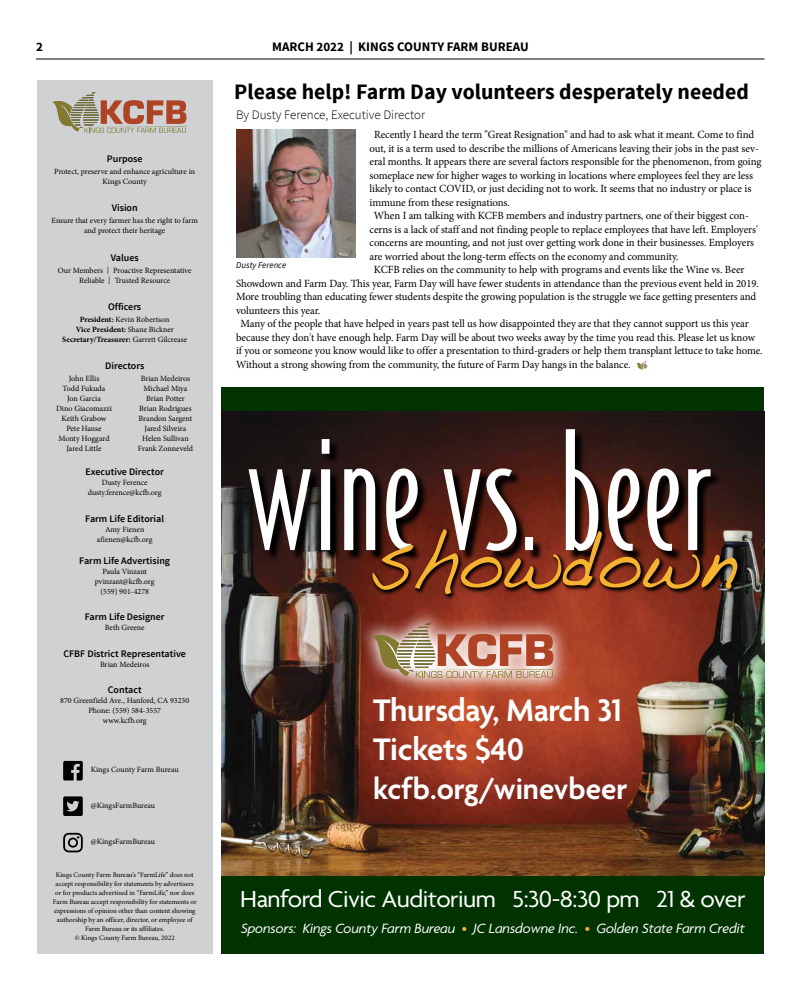
<style>
.page{position:relative;width:801px;height:990px;background:#fff}
.page>*{position:absolute;margin:0;border:0;box-sizing:border-box;transform-origin:0 0}
.t1{font:600 33.7px/39.2px "Agenda";letter-spacing:-.01em;color:#fff}
.t2{font:600 31.7px "Agenda";color:#fff}
.t3{font:25.1px "Agenda";letter-spacing:-.02em;color:#fff;scale:1.04 1}
.t4{font:700 22px "Source Sans Pro";color:#000}
.t5{font:italic 14.6px "Agenda";letter-spacing:-.01em;color:#fff}
.t6{font:700 13px "Source Sans Pro";color:#000}
.t7{font:300 13px "Source Sans Pro";color:#000}
.t8{font:11px "Minion Pro";letter-spacing:-.01em;color:#000}
.t9{font:600 10px "Source Sans Pro";color:#000}
.t10{font:italic 9px "Source Sans Pro";color:#000}
.t11{font:8px/10px "Minion Pro";color:#000;text-align:center}
.t12{font:700 8px/10px "Minion Pro";color:#000;text-align:center}
.t13{font:7px/9px "Minion Pro";letter-spacing:-.005em;color:#000;text-align:center}
.s1{font-family:"Source Sans Pro";font-weight:300;font-size:11px}
.s2{font-weight:400}
.s3{color:#f6b330}
</style>
<div class="page">
<hr style="left:36px;top:59px;width:728px;height:1px;background:#000">
<div style="left:37px;top:80px;width:175px;height:874px;background:#cfd1d2"></div>
<svg style="left:53px;top:92px;width:135px;height:41px"></svg>
<svg style="left:63px;top:761px;width:20px;height:20px"></svg>
<svg style="left:63px;top:796px;width:20px;height:20px"></svg>
<svg style="left:63px;top:833px;width:20px;height:19px"></svg>
<img style="left:236px;top:129px;width:120px;height:128px">
<svg style="left:637px;top:361px;width:10px;height:9px"></svg>
<div style="left:222px;top:387px;width:542px;height:567px;background:#030"></div>
<img style="left:222px;top:411px;width:542px;height:464px">
<svg style="left:250px;top:430px;width:472px;height:132px;background:#3b231f"></svg>
<svg style="left:249px;top:429px;width:462px;height:122px;background:#604b48"></svg>
<svg style="left:370px;top:527px;width:373px;height:73px;background:#7b392c"></svg>
<svg style="left:372px;top:529px;width:365px;height:65px;background:#834b2d"></svg>
<svg style="left:357px;top:606px;width:214px;height:89px;background:#a44a36"></svg>
<svg style="left:373px;top:623px;width:182px;height:55px;background:#c08e78"></svg>
<p class="t6" style="left:36px;top:38px;width:8px">2</p>
<p class="t6" style="left:272px;top:38px;width:258px">MARCH 2022 | KINGS COUNTY FARM BUREAU</p>
<p class="t9" style="left:107px;top:152px;width:37px">Purpose</p>
<p class="t11" style="left:54px;top:166px;width:143px">Protect, preserve and enhance agriculture in<br>Kings County</p>
<p class="t9" style="left:112px;top:202px;width:27px">Vision</p>
<p class="t11" style="left:51px;top:216px;width:148px">Ensure that every farmer has the right to farm and protect their heritage</p>
<p class="t9" style="left:111px;top:251px;width:29px">Values</p>
<p class="t11" style="left:58px;top:265px;width:135px">Our Members <span class="s1">I</span> Proactive Representative<br>Reliable <span class="s1">I</span> Trusted Resource</p>
<p class="t9" style="left:108px;top:301px;width:35px">Officers</p>
<p class="t12" style="left:62px;top:315px;width:126px">President: <span class="s2">Kevin Robertson<br></span>Vice President: <span class="s2">Shane Bickner<br></span>Secretary/Treasurer: <span class="s2">Garrett Gilcrease</span></p>
<p class="t9" style="left:105px;top:359px;width:41px">Directors</p>
<p class="t11" style="left:56px;top:373px;width:57px">John Ellis<br>Todd Fukuda<br>Jon Garcia<br>Dino Giacomazzi<br>Keith Grabow<br>Pete Hanse<br>Monty Hoggard<br>Jared Little</p>
<p class="t11" style="left:138px;top:373px;width:57px">Brian Medeiros<br>Michael Miya<br>Brian Potter<br>Brian Rodrigues<br>Brandon Sargent<br>Jared Silveira<br>Helen Sullivan<br>Frank Zonneveld</p>
<p class="t9" style="left:86px;top:466px;width:80px">Executive Director</p>
<p class="t11" style="left:88px;top:478px;width:75px">Dusty Ference dusty.ference@kcfb.org</p>
<p class="t9" style="left:85px;top:512px;width:80px">Farm Life Editorial</p>
<p class="t11" style="left:97px;top:524px;width:57px">Amy Fienen afienen@kcfb.org</p>
<p class="t9" style="left:79px;top:554px;width:92px">Farm Life Advertising</p>
<p class="t11" style="left:95px;top:566px;width:61px">Paula Vinzant pvinzant@kcfb.org (559) 901-4278</p>
<p class="t9" style="left:85px;top:611px;width:81px">Farm Life Designer</p>
<p class="t11" style="left:105px;top:623px;width:41px">Beth Greene</p>
<p class="t9" style="left:63px;top:647px;width:124px">CFBF District Representative</p>
<p class="t11" style="left:100px;top:659px;width:51px">Brian Medeiros</p>
<p class="t9" style="left:108px;top:684px;width:35px">Contact</p>
<p class="t11" style="left:60px;top:696px;width:131px">870 Greenfield Ave., Hanford, CA 93230<br>Phone: (559) 584-3557<br>www.kcfb.org</p>
<p class="t11" style="left:91px;top:765px;width:89px">Kings County Farm Bureau</p>
<p class="t11" style="left:91px;top:800px;width:66px">@KingsFarmBureau</p>
<p class="t11" style="left:91px;top:837px;width:66px">@KingsFarmBureau</p>
<p class="t13" style="left:53px;top:870px;width:145px">Kings County Farm Bureau’s “FarmLife” does not accept responsibility for statements by advertisers or for products advertised in “FarmLife,” nor does Farm Bureau accept responsibility for statements or expressions of opinion other than content showing authorship by an officer, director, or employee of Farm Bureau or its affiliates.<br>© Kings County Farm Bureau, 2022</p>
<h3 class="t4" style="left:234px;top:77px;width:516px">Please help! Farm Day volunteers desperately needed</h3>
<p class="t7" style="left:236px;top:107px;width:191px">By Dusty Ference, Executive Director</p>
<p class="t8" style="left:374px;top:127px;width:382px">Recently I heard the term "Great Resignation" and had to ask what it meant. Come to find</p>
<p class="t8" style="left:370px;top:141px;width:391px">out, it is a term used to describe the millions of Americans leaving their jobs in the past sev-</p>
<p class="t8" style="left:370px;top:154px;width:394px">eral months. It appears there are several factors responsible for the phenomenon, from going</p>
<p class="t8" style="left:370px;top:168px;width:385px">someplace new for higher wages to working in locations where employees feel they are less</p>
<p class="t8" style="left:370px;top:181px;width:383px">likely to contact COVID, or just deciding not to work. It seems that no industry or place is</p>
<p class="t8" style="left:370px;top:195px;width:142px">immune from these resignations.</p>
<p class="t8" style="left:374px;top:208px;width:376px">When I am talking with KCFB members and industry partners, one of their biggest con-</p>
<p class="t8" style="left:370px;top:222px;width:390px">cerns is a lack of staff and not finding people to replace employees that have left. Employers'</p>
<p class="t8" style="left:370px;top:235px;width:386px">concerns are mounting, and not just over getting work done in their businesses. Employers</p>
<p class="t8" style="left:370px;top:249px;width:311px">are worried about the long-term effects on the economy and community.</p>
<p class="t8" style="left:374px;top:262px;width:372px">KCFB relies on the community to help with programs and events like the Wine vs. Beer</p>
<p class="t8" style="left:236px;top:276px;width:525px">Showdown and Farm Day. This year, Farm Day will have fewer students in attendance than the previous event held in 2019.</p>
<p class="t8" style="left:236px;top:289px;width:522px">More troubling than educating fewer students despite the growing population is the struggle we face getting presenters and</p>
<p class="t8" style="left:236px;top:303px;width:86px">volunteers this year.</p>
<p class="t8" style="left:241px;top:316px;width:510px">Many of the people that have helped in years past tell us how disappointed they are that they cannot support us this year</p>
<p class="t8" style="left:236px;top:330px;width:521px">because they don't have enough help. Farm Day will be about two weeks away by the time you read this. Please let us know</p>
<p class="t8" style="left:236px;top:343px;width:528px">if you or someone you know would like to offer a presentation to third-graders or help them transplant lettuce to take home.</p>
<p class="t8" style="left:236px;top:357px;width:396px">Without a strong showing from the community, the future of Farm Day hangs in the balance.</p>
<p class="t10" style="left:236px;top:260px;width:52px">Dusty Ference</p>
<h1 class="t1" style="left:373px;top:693px;width:250px">Thursday, March 31<br>Tickets $40</h1>
<h2 class="t2" style="left:373px;top:771px;width:256px">kcfb.org/winevbeer</h2>
<h3 class="t3" style="left:240px;top:885px;width:487px">Hanford Civic Auditorium 5:30-8:30 pm 21 &amp; over</h3>
<h3 class="t5" style="left:241px;top:919px;width:505px">Sponsors: Kings County Farm Bureau <span class="s3">•</span> JC Lansdowne Inc. <span class="s3">•</span> Golden State Farm Credit</h3>
</div>
